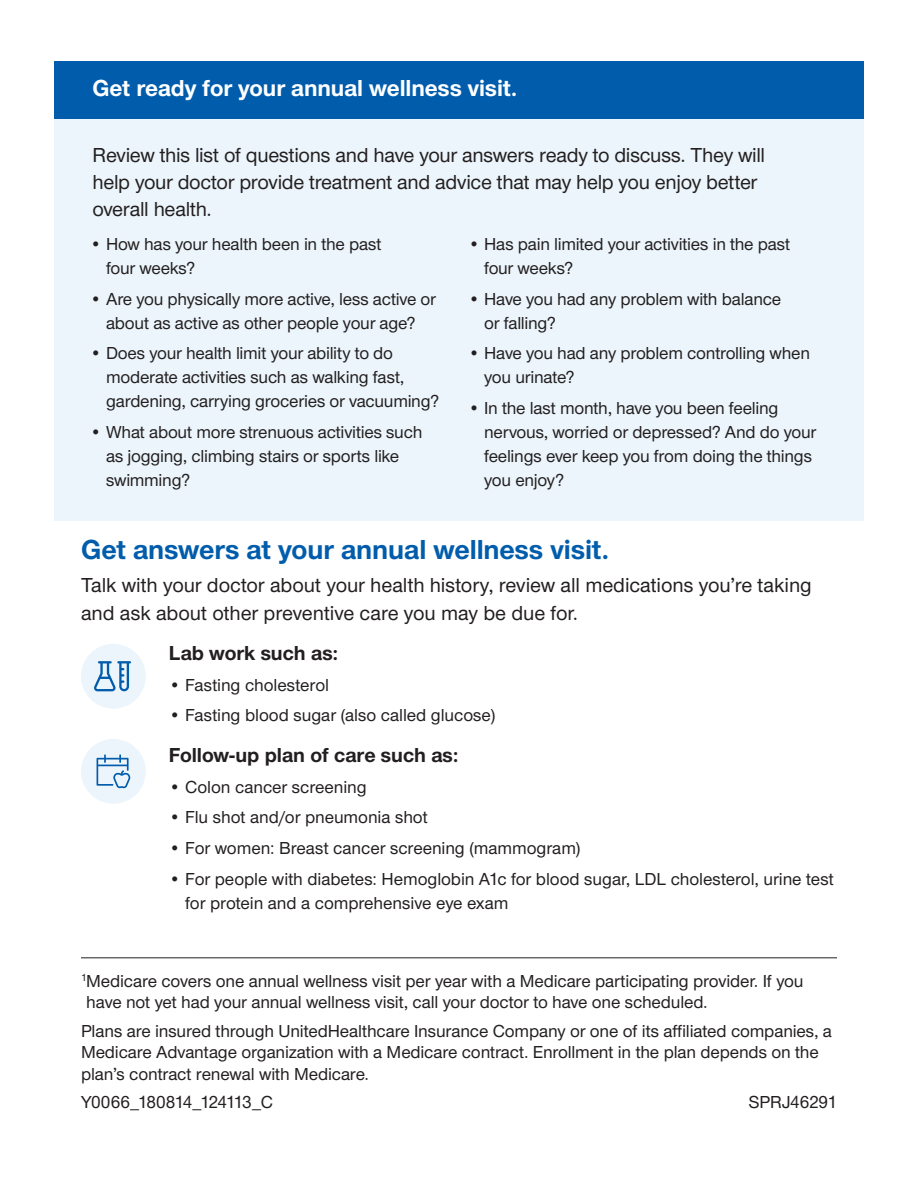
<style>
.page{position:relative;width:918px;height:1188px;background:#fff}
.page>*{position:absolute;margin:0;border:0;box-sizing:border-box;transform-origin:0 0}
.t1{font:700 28.5px "UHC Sans";color:#015dac}
.t2{font:700 24px "UHC Sans";color:#fff}
.t3{font:500 21px/27px "UHC Sans";letter-spacing:-.01em;color:#231f20}
.t4{font:700 21px "UHC Sans";color:#231f20}
.t5{font:500 18px/24px "UHC Sans";letter-spacing:-.01em;color:#231f20}
.t6{font:500 18px "UHC Sans";letter-spacing:-.045em;color:#231f20}
</style>
<div class="page">
<div style="left:81px;top:644px;width:65px;height:65px;background:#ebf5fb;border-radius:50%"></div>
<svg style="left:94px;top:661px;width:37px;height:30px"></svg>
<div style="left:54px;top:119px;width:810px;height:402px;background:#ebf5fb"></div>
<div style="left:54px;top:61px;width:810px;height:58px;background:#015dac"></div>
<div style="left:81px;top:739px;width:65px;height:65px;background:#ebf5fb;border-radius:50%"></div>
<svg style="left:97px;top:754px;width:33px;height:34px"></svg>
<hr style="left:81px;top:957px;width:756px;height:1px;background:#231f20">
<h2 class="t2" style="left:92px;top:72px;width:427px">Get ready for your annual wellness visit.</h2>
<p class="t3" style="left:92px;top:140px;width:674px">Review this list of questions and have your answers ready to discuss. They will help your doctor provide treatment and advice that may help you enjoy better overall health.</p>
<p class="t5" style="left:106px;top:231px;width:277px;text-indent:-16px">• How has your health been in the past four weeks?</p>
<p class="t5" style="left:90px;top:286px;width:348px;text-align:center">• Are you physically more active, less active or about as active as other people your age?</p>
<p class="t5" style="left:106px;top:341px;width:335px;text-indent:-16px">• Does your health limit your ability to do moderate activities such as walking fast, gardening, carrying groceries or vacuuming?</p>
<p class="t5" style="left:106px;top:419px;width:318px;text-indent:-16px">• What about more strenuous activities such as jogging, climbing stairs or sports like swimming?</p>
<p class="t5" style="left:484px;top:231px;width:308px;text-indent:-16px">• Has pain limited your activities in the past four weeks?</p>
<p class="t5" style="left:484px;top:286px;width:299px;text-indent:-16px">• Have you had any problem with balance or falling?</p>
<p class="t5" style="left:484px;top:341px;width:327px;text-indent:-16px">• Have you had any problem controlling when you urinate?</p>
<p class="t5" style="left:484px;top:395px;width:334px;text-indent:-16px">• In the last month, have you been feeling nervous, worried or depressed? And do your feelings ever keep you from doing the things you enjoy?</p>
<h1 class="t1" style="left:81px;top:530px;width:530px">Get answers at your annual wellness visit.</h1>
<p class="t3" style="left:81px;top:571px;width:732px">Talk with your doctor about your health history, review all medications you’re taking and ask about other preventive care you may be due for.</p>
<p class="t4" style="left:169px;top:639px;width:171px">Lab work such as:</p>
<p class="t5" style="left:169px;top:672px;width:162px">• Fasting cholesterol</p>
<p class="t5" style="left:169px;top:703px;width:328px">• Fasting blood sugar (also called glucose)</p>
<p class="t4" style="left:169px;top:741px;width:291px">Follow-up plan of care such as:</p>
<p class="t5" style="left:169px;top:774px;width:200px">• Colon cancer screening</p>
<p class="t5" style="left:169px;top:805px;width:261px">• Flu shot and/or pneumonia shot</p>
<p class="t5" style="left:169px;top:835px;width:413px">• For women: Breast cancer screening (mammogram)</p>
<p class="t5" style="left:185px;top:866px;width:650px;text-indent:-17px">• For people with diabetes: Hemoglobin A1c for blood sugar, LDL cholesterol, urine test for protein and a comprehensive eye exam</p>
<p class="t5" style="left:81px;top:969px;width:724px;line-height:21.6px"><sup>1</sup>Medicare covers one annual wellness visit per year with a Medicare participating provider. If you have not yet had your annual wellness visit, call your doctor to have one scheduled.</p>
<p class="t5" style="left:81px;top:1019px;width:753px;line-height:21.6px">Plans are insured through UnitedHealthcare Insurance Company or one of its affiliated companies, a<br>Medicare Advantage organization with a Medicare contract. Enrollment in the plan depends on the plan’s contract renewal with Medicare.</p>
<p class="t6" style="left:81px;top:1090px;width:194px">Y0066_180814_124113_C</p>
<p class="t5" style="left:749px;top:1089px;width:90px">SPRJ46291</p>
</div>
